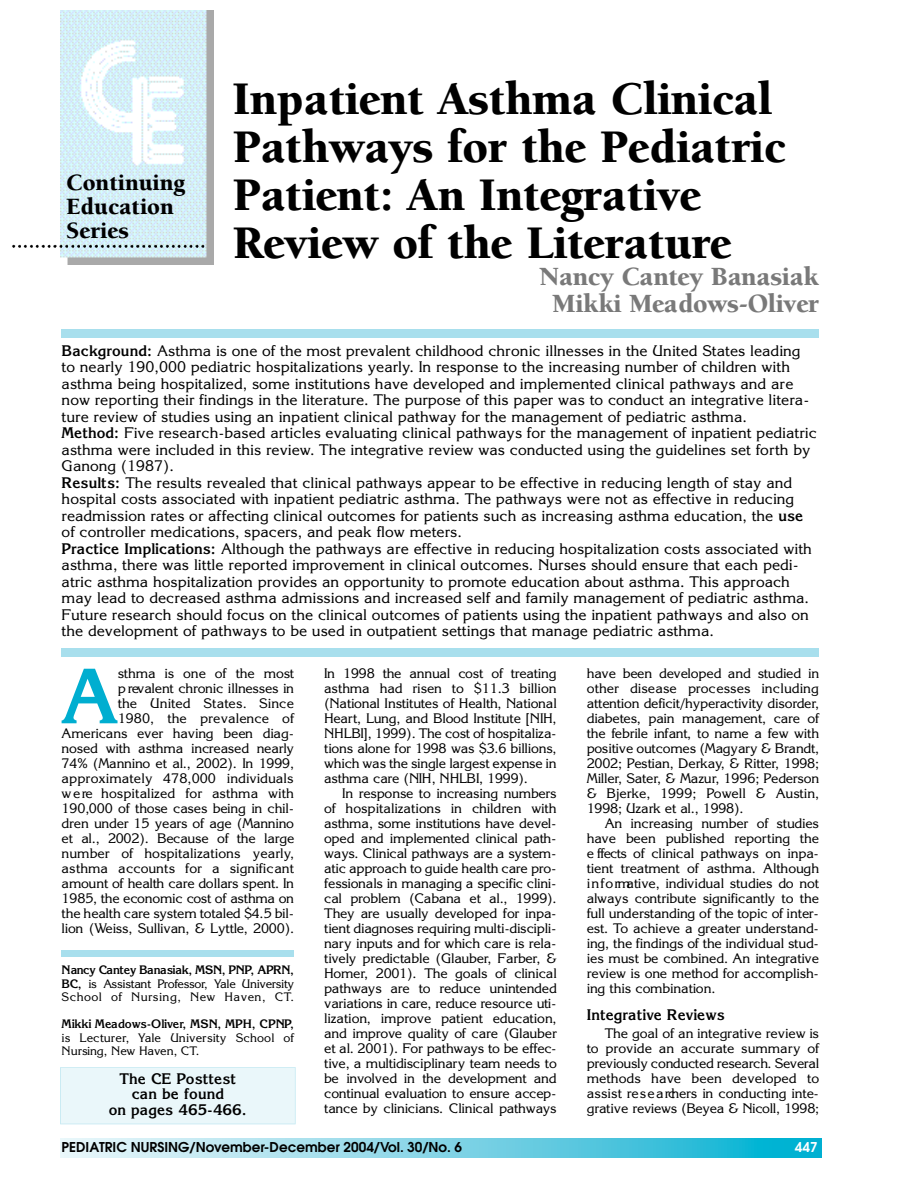
<style>
.page{position:relative;width:918px;height:1188px;background:#fff}
.page>*{position:absolute;margin:0;border:0;box-sizing:border-box;transform-origin:0 0}
.t1{font:700 76.5px "Korinna";color:#00aed0}
.t2{font:900 48px/48px "Berkeley";letter-spacing:-.01em;color:#000}
.t3{font:900 27px/27px "Berkeley";letter-spacing:-.015em;color:#797979;text-align:center}
.t4{font:900 24px/24px "Berkeley";color:#000}
.t5{font:15px/16.5px "Korinna";color:#000}
.t6{font:700 15px/15.1px "Korinna";color:#000;text-align:center}
.t7{font:13.5px/15px "Korinna";letter-spacing:-.015em;color:#000;text-align:justify}
.t8{font:600 13.5px "Avant Garde";color:#000}
.t9{font:600 13.5px "Avant Garde";color:#fff}
.t10{font:12px/13.5px "Korinna";color:#000;text-align:justify}
.t11{font:700 12px "Korinna";color:#000}
.s1{font-weight:700}
</style>
<div class="page">
<img style="left:60px;top:1138px;width:762px;height:20px">
<img style="left:60px;top:10px;width:153px;height:255px">
<div style="left:62px;top:329px;width:757px;height:9px;background:#a8dfed"></div>
<div style="left:62px;top:648px;width:757px;height:9px;background:#a8dfed"></div>
<div style="left:62px;top:950px;width:232px;height:6px;background:#a8dfed"></div>
<svg style="left:12px;top:245px;width:192px;height:3px"></svg>
<div style="left:60px;top:1067px;width:236px;height:57px;background:#eaf7fa"></div>
<h2 class="t2" style="left:233px;top:79px;width:555px">Inpatient Asthma Clinical<br>Pathways for the Pediatric<br>Patient: An Integrative<br>Review of the Literature</h2>
<h3 class="t3" style="left:539px;top:266px;width:281px">Nancy Cantey Banasiak<br>Mikki Meadows-Oliver</h3>
<p class="t5" style="left:62px;top:344px;width:757px"><span class="s1">Background:</span> Asthma is one of the most prevalent childhood chronic illnesses in the United States leading to nearly 190,000 pediatric hospitalizations yearly. In response to the increasing number of children with asthma being hospitalized, some institutions have developed and implemented clinical pathways and are now reporting their findings in the literature. The purpose of this paper was to conduct an integrative litera&shy;ture review of studies using an inpatient clinical pathway for the management of pediatric asthma.<br><span class="s1">Method:</span> Five research-based articles evaluating clinical pathways for the management of inpatient pediatric asthma were included in this review. The integrative review was conducted using the guidelines set forth by Ganong (1987).<br><span class="s1">Results:</span> The results revealed that clinical pathways appear to be effective in reducing length of stay and hospital costs associated with inpatient pediatric asthma. The pathways were not as effective in reducing readmission rates or affecting clinical outcomes for patients such as increasing asthma education, the <span class="s1">use </span>of controller medications, spacers, and peak flow meters.<br><span class="s1">Practice Implications:</span> Although the pathways are effective in reducing hospitalization costs associated with asthma, there was little reported improvement in clinical outcomes. Nurses should ensure that each pedi&shy;atric asthma hospitalization provides an opportunity to promote education about asthma. This approach may lead to decreased asthma admissions and increased self and family management of pediatric asthma.<br>Future research should focus on the clinical outcomes of patients using the inpatient pathways and also on the development of pathways to be used in outpatient settings that manage pediatric asthma.</p>
<p class="t7" style="left:324px;top:667px;width:234px">In 1998 the annual cost of tre a tin g asthma had risen to $11.3 billion (National Institutes of Health, National H e a rt, Lung, and Blood Institute [NIH, NHLBI], 1999). The cost of hospitaliza&shy;tions alone for 1998 was $3.6 billions, which was the single largest expense in asthma care (NIH, NHLBI, 1999).</p>
<p class="t7" style="left:324px;top:787px;width:234px;text-indent:18px">In response to increasing numbers of hospitalizations in children with asthma, some institutions have devel&shy;oped and implemented clinical path&shy;ways. Clinical pathways are a system&shy;atic approach to guide health care pro&shy;fessionals in managing a specific clini&shy;cal problem (Cabana et al., 1999).<br>They are usually developed for inpa&shy;tient diagnoses requiring multi-discipli&shy;n a ry inputs and for which care is re la&shy;tively predictable (Glauber, Farber, &amp; H o m e r, 2001). The goals of clinical pathways are to reduce unintended variations in care, reduce re s o u rce uti&shy;lization, improve patient education, and improve quality of care (Glauber et al. 2001). For pathways to be effe c&shy;tive, a multidisciplinary team needs to be involved in the development and continual evaluation to ensure accep&shy;tance by clinicians. Clinical pathways</p>
<h3 class="t4" style="left:66px;top:172px;width:120px">Continuing<br>Education<br>Series</h3>
<p class="t7" style="left:587px;top:667px;width:234px">have been developed and studied in other disease processes including attention deficit/hyperactivity disord e r, diabetes, pain management, care of the febrile infant, to name a few with positive outcomes (Magyary &amp; Brandt, 2002; Pestian, Derkay, &amp; Ritter, 1998; M ille r, Sater, &amp; Mazur, 1996; Pederson &amp; Bjerke, 1999; Powell &amp; Austin, 1998; Uzark et al., 1998).</p>
<p class="t7" style="left:587px;top:817px;width:234px;text-indent:18px">An increasing number of studies have been published re p o rting the e ffects of clinical pathways on inpa&shy;tient treatment of asthma. Although i n f o rmative, individual studies do not always contribute significantly to the full understanding of the topic of inter&shy;est. To achieve a greater understand&shy;ing, the findings of the individual stud&shy;ies must be combined. An integrative review is one method for accomplish&shy;ing this combination.</p>
<p class="t6" style="left:587px;top:1009px;width:140px">Integrative Reviews</p>
<p class="t7" style="left:587px;top:1027px;width:234px;text-indent:18px">The goal of an integrative review is to provide an accurate summary of p reviously conducted re s e a rch. Several methods have been developed to assist re s e a rchers in conducting inte&shy;grative reviews (Beyea &amp; Nicoll, 1998;</p>
<p class="t7" style="left:62px;top:667px;width:234px;text-align:right">sthma is one of the most<br>p revalent chronic illnesses in<br>the United States. Since<br>1980, the prevalence of Americans ever having been diag&shy;nosed with asthma increased nearly 74% (Mannino et al., 2002). In 1999, a p p roximately 478,000 individuals w e re hospitalized for asthma with 190,000 of those cases being in chil&shy;d ren under 15 years of age (Mannino et al., 2002). Because of the larg e number of hospitalizations yearly, asthma accounts for a significant amount of health care dollars spent. In 1985, the economic cost of asthma on the health care system totaled $4.5 bil&shy;lion (Weiss, Sullivan, &amp; Lyttle, 2000).</p>
<h1 class="t1" style="left:61px;top:669px;width:60px">A</h1>
<p class="t10" style="left:62px;top:965px;width:234px"><span class="s1">Nancy Cantey Banasiak, MSN, PNP, APRN, BC,</span> is Assistant Pro fe s s o r, Yale University School of Nursing, New Haven, CT.</p>
<p class="t11" style="left:62px;top:1020px;width:234px">Mikki Meadows-Oliver, MSN, MPH, CPNP,</p>
<p class="t10" style="left:62px;top:1032px;width:234px">is Lecture r, Yale University School of<br>Nursing, New Haven, CT.</p>
<p class="t6" style="left:109px;top:1073px;width:139px">The CE Posttest can be found<br>on pages 465-466.</p>
<p class="t8" style="left:62px;top:1142px;width:402px">PEDIATRIC NURSING/November-December 2004/Vol. 30/No. 6</p>
<p class="t9" style="left:795px;top:1142px;width:24px">447</p>
</div>
